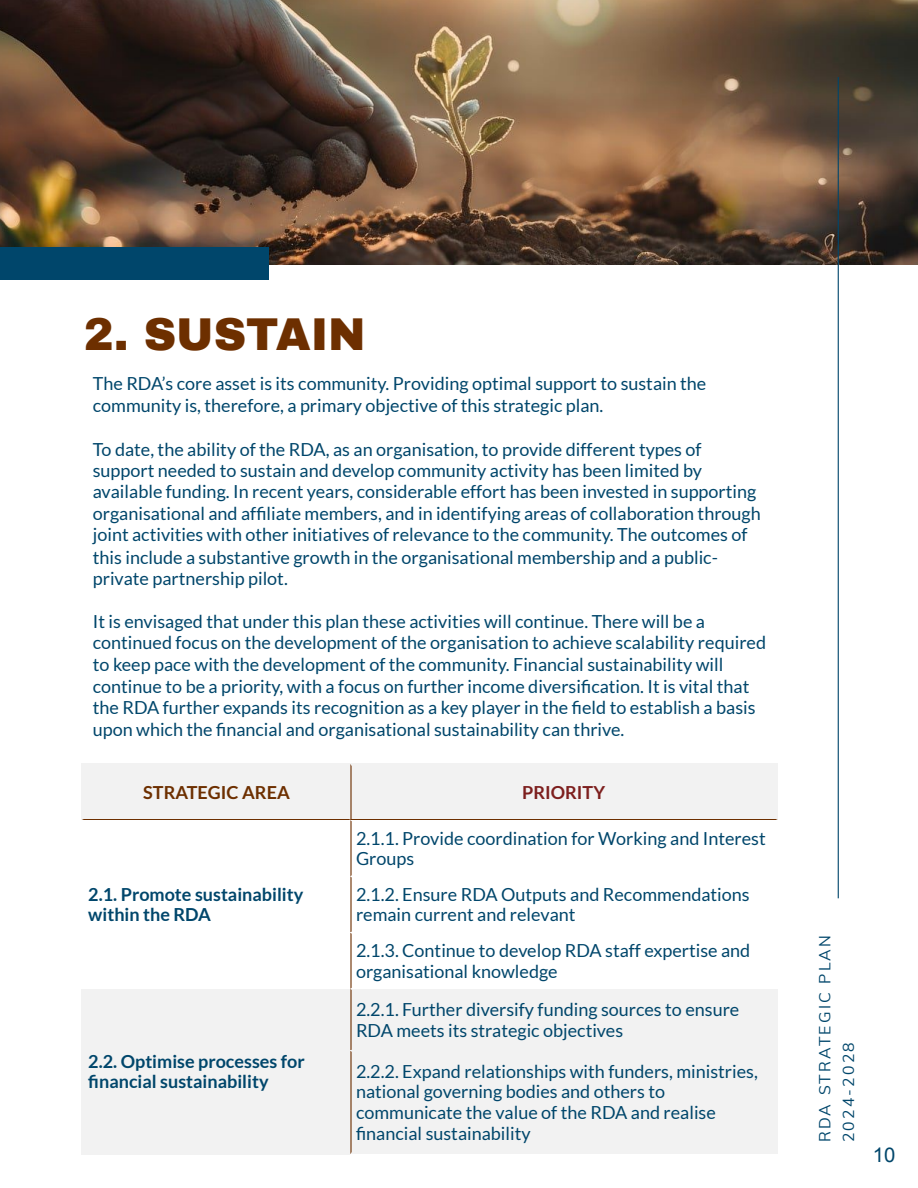
<style>
.page{position:relative;width:918px;height:1188px;background:#fff}
.page>*{position:absolute;margin:0;border:0;box-sizing:border-box;transform-origin:0 0}
.t1{font:900 45px "Archivo";color:#6d2f00}
.t2{font:20.25px "Arial";color:#00466b}
.t3{font:18px/21.6px "Lato";color:#00466b}
.t4{font:700 18px/20.2px "Lato";color:#00466b}
.t5{font:700 18px "Lato";color:#6d2f00}
.t6{font:700 18px "Lato";color:#7d1f1e}
.t7{font:15.75px "Muli";letter-spacing:.145em;color:#00466b}
</style>
<div class="page">
<img style="left:0;top:0;width:918px;height:264px">
<hr style="left:838px;top:78px;width:1px;height:820px;background:#00466b">
<svg style="left:82px;top:764px;width:696px;height:390px"></svg>
<div style="left:0;top:248px;width:269px;height:32px;background:#00466b"></div>
<p class="t1" style="left:84px;top:310px;width:283px">2. SUSTAIN</p>
<p class="t3" style="left:93px;top:373px;width:615px">The RDA’s core asset is its community. Providing optimal support to sustain the</p>
<p class="t3" style="left:93px;top:394px;width:512px">community is, therefore, a primary objective of this strategic plan.</p>
<p class="t3" style="left:93px;top:438px;width:610px">To date, the ability of the RDA, as an organisation, to provide different types of</p>
<p class="t3" style="left:93px;top:459px;width:611px">support needed to sustain and develop community activity has been limited by</p>
<p class="t3" style="left:93px;top:481px;width:665px">available funding. In recent years, considerable effort has been invested in supporting</p>
<p class="t3" style="left:93px;top:502px;width:670px">organisational and affi liate members, and in identifying areas of collaboration through</p>
<p class="t3" style="left:93px;top:523px;width:656px">joint activities with other initiatives of relevance to the community. The outcomes of</p>
<p class="t3" style="left:93px;top:546px;width:627px">this include a substantive growth in the organisational membership and a public-</p>
<p class="t3" style="left:93px;top:567px;width:197px">private partnership pilot.</p>
<p class="t3" style="left:93px;top:610px;width:614px">It is envisaged that under this plan these activities will continue. There will be a</p>
<p class="t3" style="left:93px;top:631px;width:675px">continued focus on the development of the organisation to achieve scalability required to keep pace with the development of the community. Financial sustainability will continue to be a priority, with a focus on further income diversification. It is vital that the RDA further expands its recognition as a key player in the field to establish a basis upon which the fi nancial and organisational sustainability can thrive.</p>
<p class="t5" style="left:143px;top:781px;width:148px">STRATEGIC AREA</p>
<p class="t6" style="left:522px;top:781px;width:85px">PRIORITY</p>
<p class="t4" style="left:88px;top:884px;width:217px">2.1. Promote sustainability within the RDA</p>
<p class="t4" style="left:88px;top:1051px;width:218px">2.2. Optimise processes for fi nancial sustainability</p>
<p class="t3" style="left:356px;top:828px;width:411px;line-height:20.2px">2.1.1. Provide coordination for Working and Interest<br>Groups</p>
<p class="t3" style="left:356px;top:884px;width:395px;line-height:20.2px">2.1.2. Ensure RDA Outputs and Recommendations remain current and relevant</p>
<p class="t3" style="left:356px;top:940px;width:396px;line-height:20.2px">2.1.3. Continue to develop RDA staff expertise and organisational knowledge</p>
<p class="t3" style="left:356px;top:998px;width:385px">2.2.1. Further diversify funding sources to ensure<br>RDA meets its strategic objectives</p>
<p class="t3" style="left:356px;top:1060px;width:403px;line-height:20.7px">2.2.2. Expand relationships with funders, ministries, national governing bodies and others to communicate the value of the RDA and realise<br>fi nancial sustainability</p>
<p class="t7" style="left:818px;top:1142px;width:209px;rotate:-90deg">RDA STRATEGIC PLAN</p>
<p class="t7" style="left:841px;top:1142px;width:102px;rotate:-90deg">2024-2028</p>
<p class="t2" style="left:873px;top:1144px;width:24px">10</p>
</div>
